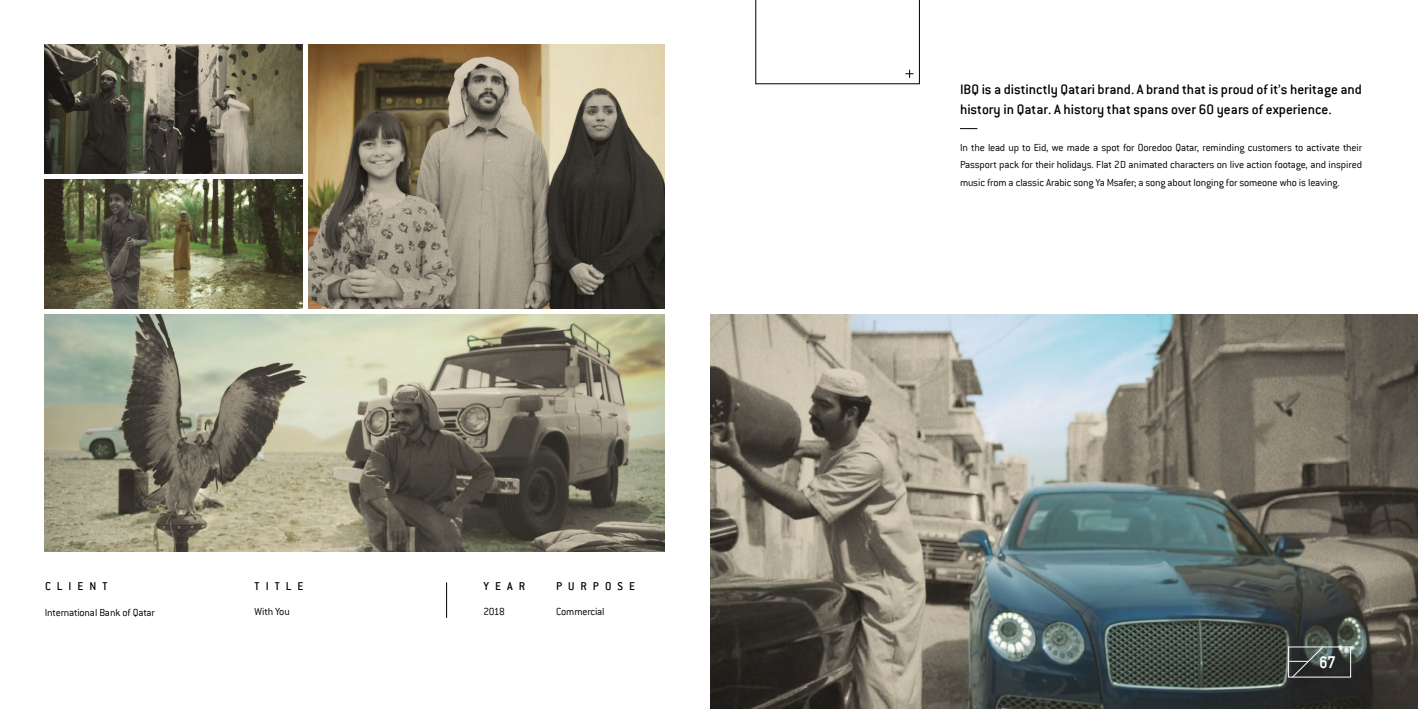
<style>
.page{position:relative;width:1418px;height:709px;background:#fff}
.page>*{position:absolute;margin:0;border:0;box-sizing:border-box;transform-origin:0 0}
.t1{font:16.38px "Alte DIN1451 Mittelschrift";color:#fff}
.t2{font:500 15px/20px "Conduit ITC";color:#000}
.t3{font:500 12.5px "Conduit ITC";letter-spacing:.48em;color:#000}
.t4{font:300 11.25px/17.5px "Conduit ITC";letter-spacing:-.015em;color:#000;text-align:justify}
</style>
<div class="page">
<img style="left:45px;top:44px;width:258px;height:130px">
<img style="left:45px;top:179px;width:258px;height:130px">
<img style="left:308px;top:44px;width:357px;height:265px">
<img style="left:45px;top:314px;width:620px;height:237px">
<hr style="left:446px;top:582px;width:1px;height:36px;background:#000">
<img style="left:710px;top:314px;width:707px;height:395px">
<svg style="left:755px;top:0;width:164px;height:84px"></svg>
<svg style="left:960px;top:128px;width:17px;height:1px"></svg>
<svg style="left:1288px;top:646px;width:35px;height:32px"></svg>
<p class="t3" style="left:45px;top:579px;width:64px">CLIENT</p>
<p class="t3" style="left:255px;top:579px;width:50px">TITLE</p>
<p class="t3" style="left:483px;top:579px;width:43px">YEAR</p>
<p class="t3" style="left:556px;top:579px;width:80px">PURPOSE</p>
<p class="t4" style="left:45px;top:604px;width:112px">International Bank of Qatar</p>
<p class="t4" style="left:255px;top:602px;width:37px">With You</p>
<p class="t4" style="left:483px;top:602px;width:23px">2018</p>
<p class="t4" style="left:556px;top:602px;width:50px">Commercial</p>
<h2 class="t2" style="left:960px;top:79px;width:403px">IBQ is a distinctly Qatari brand. A brand that is proud of it’s heritage and history in Qatar. A history that spans over 60 years of experience.</h2>
<p class="t4" style="left:960px;top:139px;width:403px">In the lead up to Eid, we made a spot for Ooredoo Qatar, reminding customers to activate their Passport pack for their holidays. Flat 2D animated characters on live action footage, and inspired music from a classic Arabic song Ya Msafer; a song about longing for someone who is leaving.</p>
<h1 class="t1" style="left:1319px;top:652px;width:17px">67</h1>
</div>
